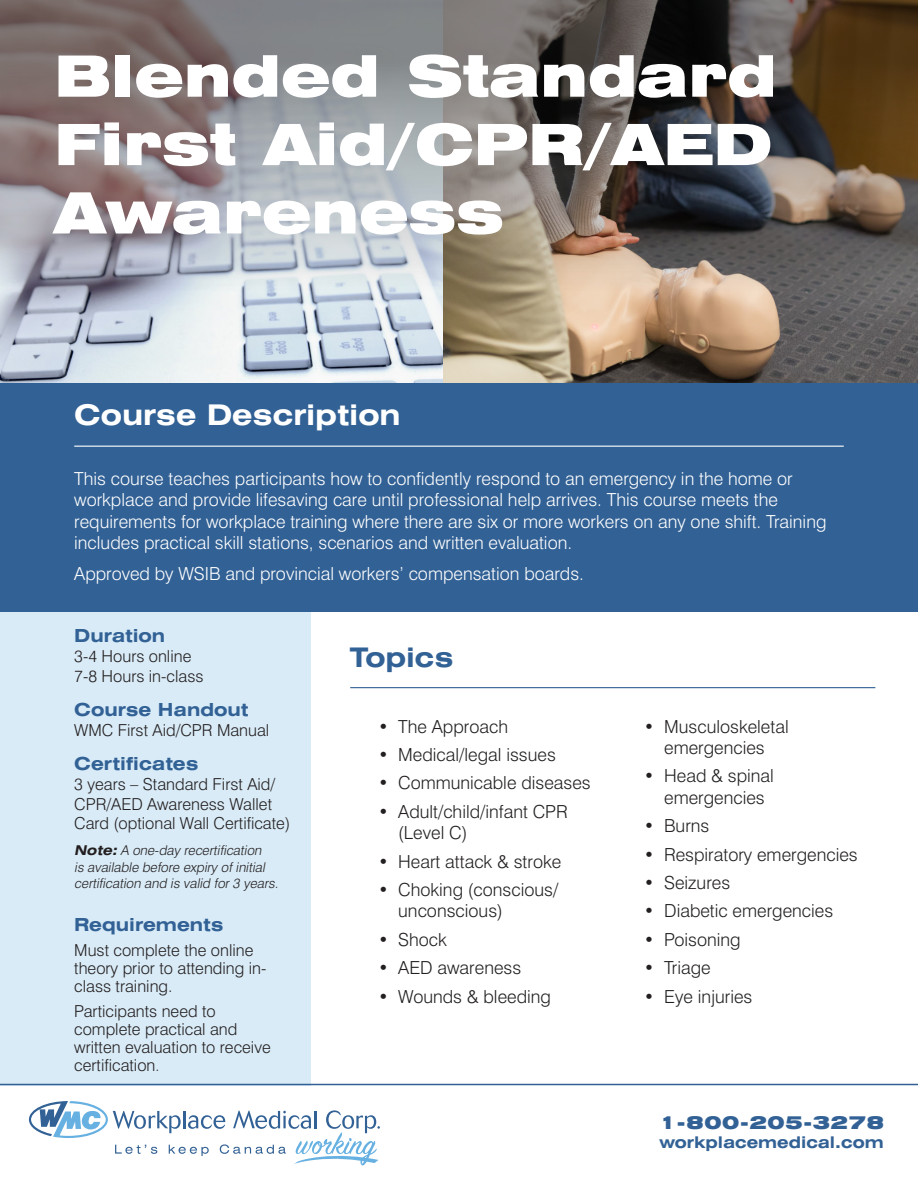
<style>
.page{position:relative;width:918px;height:1188px;background:#fff}
.page>*{position:absolute;margin:0;border:0;box-sizing:border-box;transform-origin:0 0}
.t1{font:900 expanded 57px/68.4px "Swiss 721 BT";color:#fff;text-align:justify}
.t2{font:700 expanded 28.5px "Swiss 721 BT";color:#fff}
.t3{font:700 expanded 27px "Swiss 721 BT";color:#326195}
.t4{font:300 18px/21.6px "Swiss 721 BT";color:#fff}
.t5{font:300 18px/21.6px "Swiss 721 BT";color:#231f20}
.t6{font:700 expanded 18px "Swiss 721 BT";color:#326195}
.t7{font:900 expanded 18px "Swiss 721 BT";letter-spacing:.04em;color:#326195}
.t8{font:300 16.5px/18px "Swiss 721 BT";color:#231f20}
.t9{font:700 expanded 16.2px "Swiss 721 BT";color:#326195}
.t10{font:italic 300 13.5px/16.4px "Swiss 721 BT";color:#231f20}
.s1{font-weight:700;font-stretch:expanded}
.s2{font-size:15px}
</style>
<div class="page">
<div style="left:0;top:612px;width:310px;height:473px;background:#d9ebf7"></div>
<div style="left:0;top:382px;width:918px;height:230px;background:#326195"></div>
<svg style="left:29px;top:1101px;width:351px;height:65px"></svg>
<hr style="left:0;top:1084px;width:918px;height:1px;background:#326195">
<hr style="left:350px;top:687px;width:525px;height:1px;background:#326195">
<hr style="left:74px;top:446px;width:770px;height:1px;background:#fff">
<img style="left:443px;top:292px;width:475px;height:90px">
<img style="left:0;top:292px;width:443px;height:90px">
<img style="left:0;top:0;width:918px;height:292px">
<h1 class="t1" style="left:54px;top:42px;width:724px">Blended Standard First Aid/CPR/AED Awareness</h1>
<h2 class="t2" style="left:74px;top:398px;width:328px">Course Description</h2>
<p class="t4" style="left:74px;top:467px;width:754px">This course teaches participants how to confidently respond to an emergency in the home or workplace and provide lifesaving care until professional help arrives. This course meets the requirements for workplace training where there are six or more workers on any one shift. Training includes practical skill stations, scenarios and written evaluation.</p>
<p class="t4" style="left:74px;top:563px;width:511px">Approved by WSIB and provincial workers’ compensation boards.</p>
<p class="t6" style="left:74px;top:625px;width:93px">Duration</p>
<p class="t8" style="left:74px;top:646px;width:131px;line-height:19.8px">3-4 Hours online<br>7-8 Hours in-class</p>
<p class="t6" style="left:74px;top:699px;width:176px">Course Handout</p>
<p class="t8" style="left:74px;top:721px;width:197px">WMC First Aid/CPR Manual</p>
<p class="t6" style="left:74px;top:753px;width:126px">Certificates</p>
<p class="t8" style="left:74px;top:774px;width:218px;line-height:19.8px">3 years – Standard First Aid/<br>CPR/AED Awareness Wallet<br>Card (optional Wall Certificate)</p>
<p class="t10" style="left:74px;top:842px;width:209px"><span class="s1">Note:</span> A one-day recertification<br>is available before expiry of initial certification and is valid for 3 years.</p>
<p class="t6" style="left:74px;top:914px;width:151px">Requirements</p>
<p class="t8" style="left:74px;top:941px;width:194px">Must complete the online theory prior to attending in&shy;class training.</p>
<p class="t8" style="left:74px;top:1002px;width:198px">Participants need to complete practical and written evaluation to receive certification<span class="s2">.</span></p>
<h3 class="t3" style="left:350px;top:641px;width:105px">Topics</h3>
<p class="t5" style="left:378px;top:715px;width:132px">• The Approach</p>
<p class="t5" style="left:378px;top:743px;width:179px">• Medical/legal issues</p>
<p class="t5" style="left:378px;top:772px;width:214px">• Communicable diseases</p>
<p class="t5" style="left:398px;top:800px;width:171px;text-indent:-20px">• Adult/child/infant CPR (Level C)</p>
<p class="t5" style="left:378px;top:850px;width:185px">• Heart attack &amp; stroke</p>
<p class="t5" style="left:398px;top:878px;width:162px;text-indent:-20px">• Choking (conscious/ unconscious)</p>
<p class="t5" style="left:378px;top:928px;width:70px">• Shock</p>
<p class="t5" style="left:378px;top:957px;width:145px">• AED awareness</p>
<p class="t5" style="left:378px;top:985px;width:175px">• Wounds &amp; bleeding</p>
<p class="t5" style="left:644px;top:715px;width:146px;text-align:center">• Musculoskeletal emergencies</p>
<p class="t5" style="left:664px;top:765px;width:111px;text-indent:-20px">• Head &amp; spinal emergencies</p>
<p class="t5" style="left:644px;top:815px;width:67px">• Burns</p>
<p class="t5" style="left:644px;top:843px;width:215px">• Respiratory emergencies</p>
<p class="t5" style="left:644px;top:872px;width:88px">• Seizures</p>
<p class="t5" style="left:644px;top:900px;width:191px">• Diabetic emergencies</p>
<p class="t5" style="left:644px;top:928px;width:98px">• Poisoning</p>
<p class="t5" style="left:644px;top:957px;width:68px">• Triage</p>
<p class="t5" style="left:644px;top:985px;width:110px">• Eye injuries</p>
<p class="t7" style="left:659px;top:1112px;width:226px">1-800-205-3278</p>
<p class="t9" style="left:659px;top:1133px;width:226px">workplacemedical.com</p>
</div>
